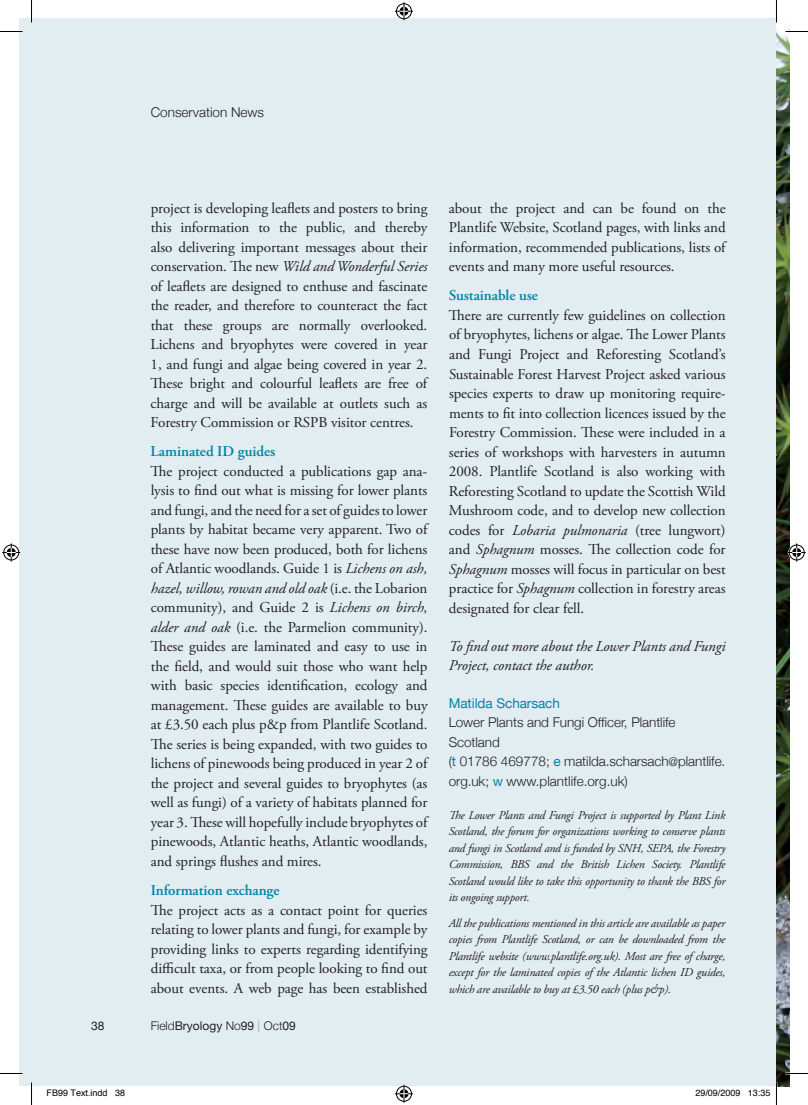
<style>
.page{position:relative;width:808px;height:1105px;background:#fff}
.page>*{position:absolute;margin:0;border:0;box-sizing:border-box;transform-origin:0 0}
.t1{font:15px/19.5px "Adobe Garamond Pro";letter-spacing:-.005em;color:#231f20;text-align:justify}
.t2{font:italic 15px/19.5px "Adobe Garamond Pro";letter-spacing:-.005em;color:#231f20}
.t3{font:600 15px "Adobe Garamond Pro";letter-spacing:-.005em;color:#0084a6}
.t4{font:300 13.5px/19.5px "Helvetica Neue";letter-spacing:-.005em;color:#231f20}
.t5{font:13.5px "Helvetica Neue";letter-spacing:-.005em;color:#0084a6}
.t6{font:italic 12px/16.5px "Adobe Garamond Pro";letter-spacing:-.02em;color:#231f20;text-align:justify}
.t7{font:12px "Helvetica Neue";color:#231f20}
.t8{font:9px "Helvetica";color:#000}
.s1{font-style:italic}
.s2{font-weight:300}
.s3{font-weight:200}
.s4{font-weight:400;color:#0084a6}
.s5{font-size:12px}
</style>
<div class="page">
<div style="left:19px;top:19px;width:757px;height:1067px;background:#e2edf2"></div>
<img style="left:776px;top:22px;width:12px;height:1064px">
<hr style="left:0;top:1072px;width:22px;height:2px;background:#fff">
<hr style="left:785px;top:1072px;width:22px;height:2px;background:#fff">
<hr style="left:775px;top:1082px;width:2px;height:23px;background:#fff">
<svg style="left:0;top:31px;width:22px;height:1px"></svg>
<svg style="left:785px;top:31px;width:22px;height:1px"></svg>
<svg style="left:0;top:1073px;width:22px;height:1px"></svg>
<svg style="left:785px;top:1073px;width:22px;height:1px"></svg>
<svg style="left:31px;top:0;width:1px;height:22px"></svg>
<svg style="left:31px;top:1082px;width:1px;height:23px"></svg>
<svg style="left:395px;top:2px;width:18px;height:18px"></svg>
<svg style="left:395px;top:1084px;width:18px;height:18px"></svg>
<svg style="left:2px;top:543px;width:18px;height:18px"></svg>
<svg style="left:787px;top:543px;width:18px;height:18px"></svg>
<p class="t4" style="left:151px;top:102px;width:115px">Conservation News</p>
<p class="t1" style="left:150px;top:198px;width:278px">project is developing leaflets and posters to bring this information to the public, and thereby also delivering important messages about their conservation. The new <span class="s1">Wild and Wonderful Series </span>of leaflets are designed to enthuse and fascinate the reader, and therefore to counteract the fact that these groups are normally overlooked.<br>Lichens and bryophytes were covered in year 1, and fungi and algae being covered in year 2.<br>These bright and colourful leaflets are free of charge and will be available at outlets such as Forestry Commission or RSPB visitor centres.</p>
<p class="t3" style="left:150px;top:443px;width:126px">Laminated ID guides</p>
<p class="t1" style="left:150px;top:462px;width:278px">The project conducted a publications gap ana&shy;lysis to find out what is missing for lower plants and fungi, and the need for a set of guides to lower plants by habitat became very apparent. Two of these have now been produced, both for lichens of Atlantic woodlands. Guide 1 is <span class="s1">Lichens on ash, hazel, willow, rowan and old oak</span> (i.e. the Lobarion community), and Guide 2 is <span class="s1">Lichens on birch, alder and oak</span> (i.e. the Parmelion community).<br>These guides are laminated and easy to use in the field, and would suit those who want help with basic species identification, ecology and management. These guides are available to buy at £3.50 each plus p&amp;p from Plantlife Scotland.<br>The series is being expanded, with two guides to lichens of pinewoods being produced in year 2 of the project and several guides to bryophytes (as well as fungi) of a variety of habitats planned for year 3. These will hopefully include bryophytes of pinewoods, Atlantic heaths, Atlantic woodlands, and springs flushes and mires.</p>
<p class="t3" style="left:151px;top:882px;width:130px">Information exchange</p>
<p class="t1" style="left:151px;top:900px;width:278px">The project acts as a contact point for queries relating to lower plants and fungi, for example by providing links to experts regarding identifying difficult taxa, or from people looking to find out about events. A web page has been established</p>
<p class="t7" style="left:91px;top:1018px;width:15px">38</p>
<p class="t7" style="left:151px;top:1018px;width:147px"><span class="s2">Field</span>Bryology <span class="s2">No</span>99 <span class="s3">|</span> <span class="s2">Oct</span>09</p>
<p class="t1" style="left:448px;top:198px;width:278px">about the project and can be found on the Plantlife Website, Scotland pages, with links and information, recommended publications, lists of events and many more useful resources.</p>
<p class="t3" style="left:448px;top:287px;width:91px">Sustainable use</p>
<p class="t1" style="left:448px;top:306px;width:278px">There are currently few guidelines on collection of bryophytes, lichens or algae. The Lower Plants and Fungi Project and Reforesting Scotland’s Sustainable Forest Harvest Project asked various species experts to draw up monitoring require&shy;ments to fit into collection licences issued by the Forestry Commission. These were included in a series of workshops with harvesters in autumn 2008. Plantlife Scotland is also working with Reforesting Scotland to update the Scottish Wild Mushroom code, and to develop new collection codes for <span class="s1">Lobaria pulmonaria</span> (tree lungwort) and <span class="s1">Sphagnum</span> mosses. The collection code for <span class="s1">Sphagnum</span> mosses will focus in particular on best practice for <span class="s1">Sphagnum</span> collection in forestry areas designated for clear fell.</p>
<p class="t2" style="left:448px;top:636px;width:278px">To find out more about the Lower Plants and Fungi<br>Project, contact the author.</p>
<p class="t5" style="left:448px;top:695px;width:113px">Matilda Scharsach</p>
<p class="t4" style="left:448px;top:712px;width:278px">Lower Plants and Fungi Officer, Plantlife Scotland<br>(<span class="s4">t</span> 01786 469778; <span class="s4">e</span> matilda.scharsach<span class="s5">@</span>plantlife. org.uk; <span class="s4">w</span> www.plantlife.org.uk)</p>
<p class="t6" style="left:448px;top:807px;width:278px">The Lower Plants and Fungi Project is supported by Plant Link Scotland, the forum for organizations working to conserve plants and fungi in Scotland and is funded by SNH, SEPA, the Forestry Commission, BBS and the British Lichen Society. Plantlife Scotland would like to take this opportunity to thank the BBS for its ongoing support.</p>
<p class="t6" style="left:448px;top:915px;width:278px">All the publications mentioned in this article are available as paper copies from Plantlife Scotland, or can be downloaded from the Plantlife website (www.plantlife.org.uk). Most are free of charge, except for the laminated copies of the Atlantic lichen ID guides, which are available to buy at £3.50 each (plus p&amp;p).</p>
<p class="t8" style="left:46px;top:1086px;width:80px">FB99 Text.indd 38</p>
<p class="t8" style="left:695px;top:1086px;width:77px">29/09/2009 13:35</p>
</div>
